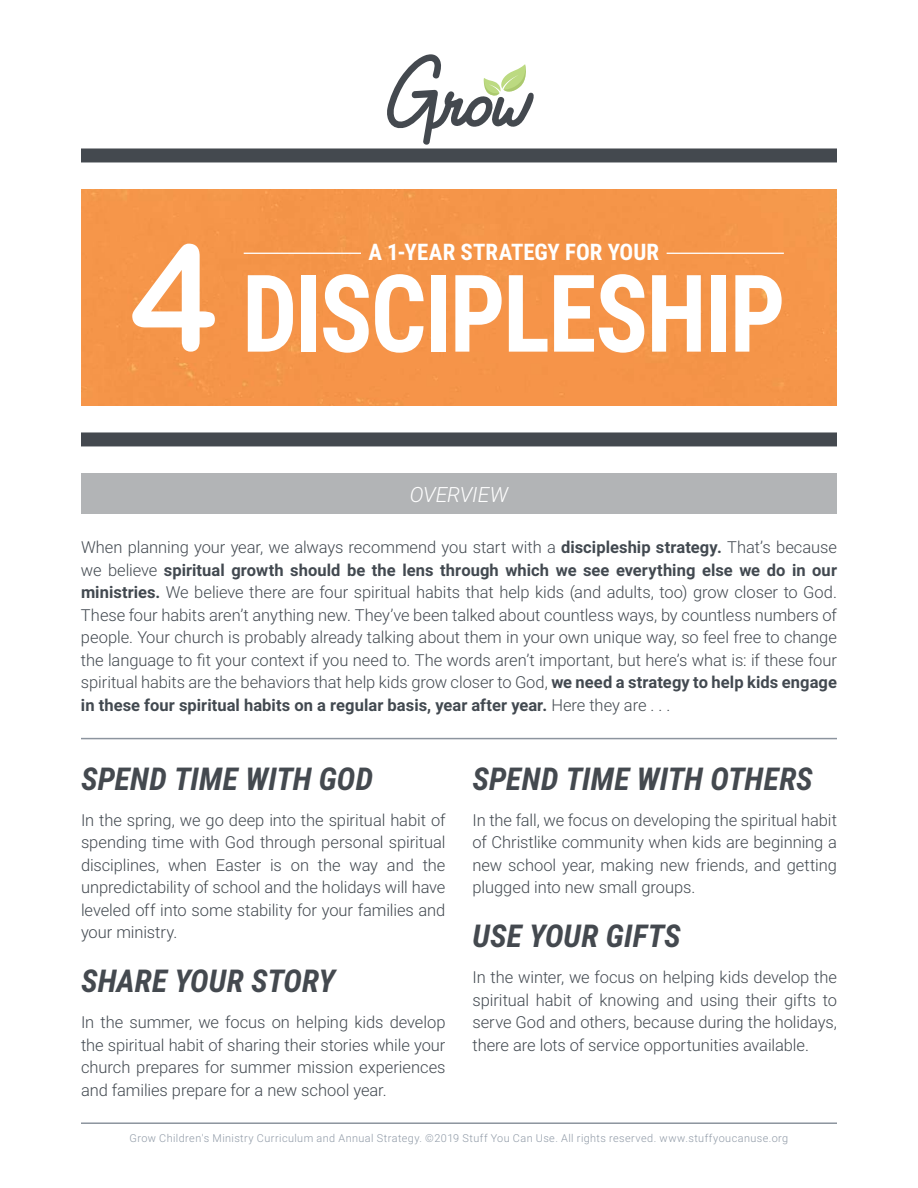
<style>
.page{position:relative;width:918px;height:1188px;background:#fff}
.page>*{position:absolute;margin:0;border:0;box-sizing:border-box;transform-origin:0 0}
.t1{font:700 107.55px "Roboto Condensed";letter-spacing:-.015em;color:#fff;scale:.91 1}
.t2{font:italic 700 31.5px "Roboto Condensed";color:#44494f}
.t3{font:700 22.8px "Roboto Condensed";letter-spacing:.005em;color:#fff}
.t4{font:italic 300 21px "Roboto";letter-spacing:-.01em;color:#fff}
.t5{font:300 16.5px/22.5px "Roboto";letter-spacing:-.005em;color:#424950;text-align:justify}
.t6{font:300 10.8px "Roboto";letter-spacing:.04em;color:#8f99a6}
.s1{font-weight:700}
</style>
<div class="page">
<div style="left:81px;top:189px;width:756px;height:216px;background:#f59549"></div>
<hr style="left:81px;top:1122px;width:756px;height:2px;background:#8c949e">
<div style="left:81px;top:473px;width:756px;height:41px;background:#b2b4b6"></div>
<div style="left:81px;top:148px;width:756px;height:14px;background:#44494f"></div>
<svg style="left:387px;top:54px;width:147px;height:91px"></svg>
<div style="left:81px;top:432px;width:756px;height:14px;background:#44494f"></div>
<hr style="left:667px;top:253px;width:117px;height:1px;background:#fff">
<hr style="left:244px;top:253px;width:117px;height:1px;background:#fff">
<svg style="left:132px;top:244px;width:83px;height:108px"></svg>
<hr style="left:81px;top:738px;width:756px;height:1px;background:#8c949e">
<h3 class="t3" style="left:368px;top:239px;width:292px">A 1-YEAR STRATEGY FOR YOUR</h3>
<h1 class="t1" style="left:242px;top:252px;width:598px">DISCIPLESHIP</h1>
<p class="t4" style="left:410px;top:482px;width:100px">OVERVIEW</p>
<p class="t5" style="left:81px;top:537px;width:758px">When planning your year, we always recommend you start with a <span class="s1">discipleship strategy.</span> That’s because we believe <span class="s1">spiritual growth should be the lens through which we see everything else we do in our ministries.</span> We believe there are four spiritual habits that help kids (and adults, too) grow closer to God.<br>These four habits aren’t anything new. They’ve been talked about countless ways, by countless numbers of people. Your church is probably already talking about them in your own unique way, so feel free to change the language to fit your context if you need to. The words aren’t important, but here’s what is: if these four spiritual habits are the behaviors that help kids grow closer to God, <span class="s1">we need a strategy to help kids engage in these four spiritual habits on a regular basis, year after year.</span> Here they are . . .</p>
<h2 class="t2" style="left:81px;top:761px;width:294px">SPEND TIME WITH GOD</h2>
<p class="t5" style="left:81px;top:810px;width:366px">In the spring, we go deep into the spiritual habit of spending time with God through personal spiritual disciplines, when Easter is on the way and the unpredictability of school and the holidays will have leveled off into some stability for your families and your ministry.</p>
<h2 class="t2" style="left:81px;top:963px;width:256px">SHARE YOUR STORY</h2>
<p class="t5" style="left:81px;top:1013px;width:366px">In the summer, we focus on helping kids develop the spiritual habit of sharing their stories while your church prepares for summer mission experiences and families prepare for a new school year.</p>
<h2 class="t2" style="left:472px;top:761px;width:342px">SPEND TIME WITH OTHERS</h2>
<p class="t5" style="left:472px;top:810px;width:366px">In the fall, we focus on developing the spiritual habit of Christlike community when kids are beginning a new school year, making new friends, and getting plugged into new small groups.</p>
<h2 class="t2" style="left:472px;top:918px;width:210px">USE YOUR GIFTS</h2>
<p class="t5" style="left:472px;top:968px;width:366px">In the winter, we focus on helping kids develop the spiritual habit of knowing and using their gifts to serve God and others, because during the holidays, there are lots of service opportunities available.</p>
<p class="t6" style="left:130px;top:1134px;width:660px">Grow Children's Ministry Curriculum and Annual Strategy. ©2019 Stuff You Can Use. All rights reserved. www.stuffyoucanuse.org</p>
</div>
